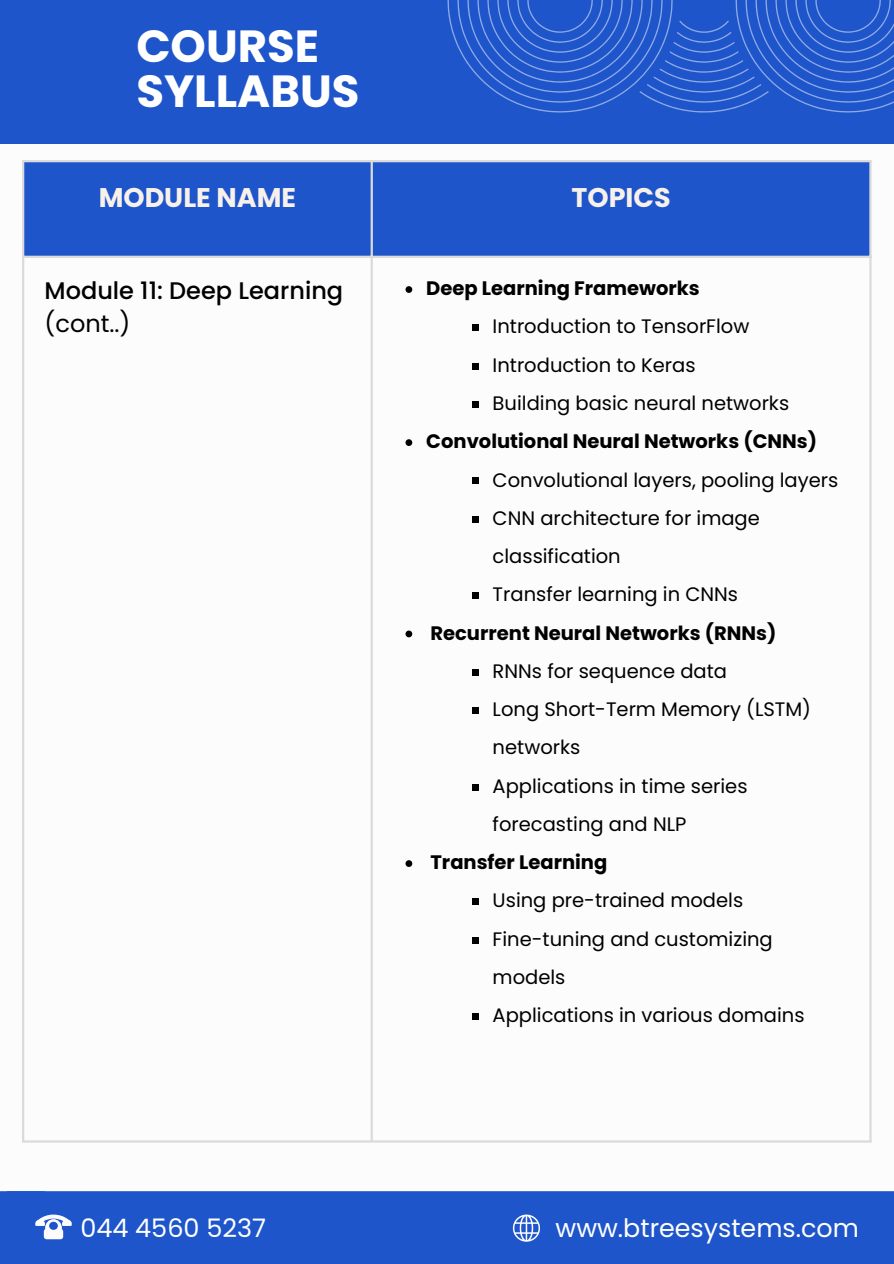
<style>
.page{position:relative;width:894px;height:1264px;background:#fff}
.page>*{position:absolute;margin:0;border:0;box-sizing:border-box;transform-origin:0 0}
.t1{font:700 45px/45px "Poppins";color:#fff}
.t2{font:700 27px "Poppins";color:#f8f1ea}
.t3{font:25.5px "Poppins";color:#fff}
.t4{font:25.35px "Poppins";color:#fff}
.t5{font:500 24px "Poppins";color:#000}
.t6{font:24px "Poppins";color:#000}
.t7{font:19.5px/38.2px "Poppins";color:#000}
.t8{font:700 19.5px "Poppins";color:#000}
</style>
<div class="page">
<div style="left:24px;top:162px;width:845px;height:94px;background:#1e55cb"></div>
<svg style="left:405px;top:286px;width:7px;height:7px"></svg>
<div style="left:472px;top:324px;width:6px;height:7px;background:#000"></div>
<svg style="left:472px;top:363px;width:6px;height:6px"></svg>
<div style="left:472px;top:401px;width:6px;height:7px;background:#000"></div>
<svg style="left:405px;top:439px;width:7px;height:7px"></svg>
<div style="left:472px;top:477px;width:6px;height:7px;background:#000"></div>
<svg style="left:472px;top:516px;width:6px;height:6px"></svg>
<div style="left:472px;top:592px;width:6px;height:7px;background:#000"></div>
<svg style="left:405px;top:630px;width:7px;height:7px"></svg>
<svg style="left:472px;top:669px;width:6px;height:6px"></svg>
<div style="left:472px;top:707px;width:6px;height:7px;background:#000"></div>
<div style="left:472px;top:783px;width:6px;height:7px;background:#000"></div>
<svg style="left:405px;top:860px;width:7px;height:7px"></svg>
<div style="left:472px;top:898px;width:6px;height:7px;background:#000"></div>
<div style="left:472px;top:936px;width:6px;height:7px;background:#000"></div>
<div style="left:472px;top:1013px;width:6px;height:7px;background:#000"></div>
<hr style="left:22px;top:162px;width:2px;height:978px;background:#dbdbdb">
<hr style="left:370px;top:162px;width:3px;height:978px;background:#dbdbdb">
<hr style="left:869px;top:162px;width:2px;height:978px;background:#dbdbdb">
<hr style="left:22px;top:160px;width:849px;height:2px;background:#dbdbdb">
<hr style="left:22px;top:256px;width:849px;height:2px;background:#dbdbdb">
<hr style="left:22px;top:1140px;width:849px;height:2px;background:#dbdbdb">
<div style="left:0;top:1191px;width:893px;height:72px;background:#1e55cb"></div>
<svg style="left:35px;top:1191px;width:37px;height:49px"></svg>
<svg style="left:512px;top:1214px;width:27px;height:27px"></svg>
<div style="left:0;top:0;width:893px;height:144px;background:#1e55cb"></div>
<svg style="left:457px;top:0;width:436px;height:112px"></svg>
<p class="t1" style="left:136px;top:24px;width:225px">COURSE<br>SYLLABUS</p>
<p class="t2" style="left:99px;top:178px;width:199px">MODULE NAME</p>
<p class="t2" style="left:571px;top:178px;width:101px">TOPICS</p>
<p class="t5" style="left:45px;top:274px;width:300px">Module 11: Deep Learning</p>
<h1 class="t6" style="left:45px;top:307px;width:87px">(cont..)</h1>
<p class="t8" style="left:426px;top:275px;width:275px">Deep Learning Frameworks</p>
<p class="t7" style="left:492px;top:307px;width:258px">Introduction to TensorFlow</p>
<p class="t7" style="left:492px;top:346px;width:204px">Introduction to Keras</p>
<p class="t7" style="left:492px;top:384px;width:298px">Building basic neural networks</p>
<p class="t8" style="left:426px;top:428px;width:392px">Convolutional Neural Networks (CNNs)</p>
<p class="t7" style="left:492px;top:460px;width:347px">Convolutional layers, pooling layers</p>
<p class="t7" style="left:492px;top:499px;width:269px">CNN architecture for image classification</p>
<p class="t7" style="left:492px;top:575px;width:247px">Transfer learning in CNNs</p>
<p class="t8" style="left:430px;top:619px;width:347px">Recurrent Neural Networks (RNNs)</p>
<p class="t7" style="left:492px;top:652px;width:236px">RNNs for sequence data</p>
<p class="t7" style="left:492px;top:690px;width:320px">Long Short-Term Memory (LSTM) networks</p>
<p class="t7" style="left:492px;top:766px;width:256px">Applications in time series forecasting and NLP</p>
<p class="t8" style="left:430px;top:848px;width:178px">Transfer Learning</p>
<p class="t7" style="left:492px;top:881px;width:252px">Using pre-trained models</p>
<p class="t7" style="left:492px;top:919px;width:281px">Fine-tuning and customizing models</p>
<p class="t7" style="left:492px;top:996px;width:313px">Applications in various domains</p>
<p class="t3" style="left:80px;top:1210px;width:187px">044 4560 5237</p>
<p class="t4" style="left:555px;top:1209px;width:304px">www.btreesystems.com</p>
</div>
